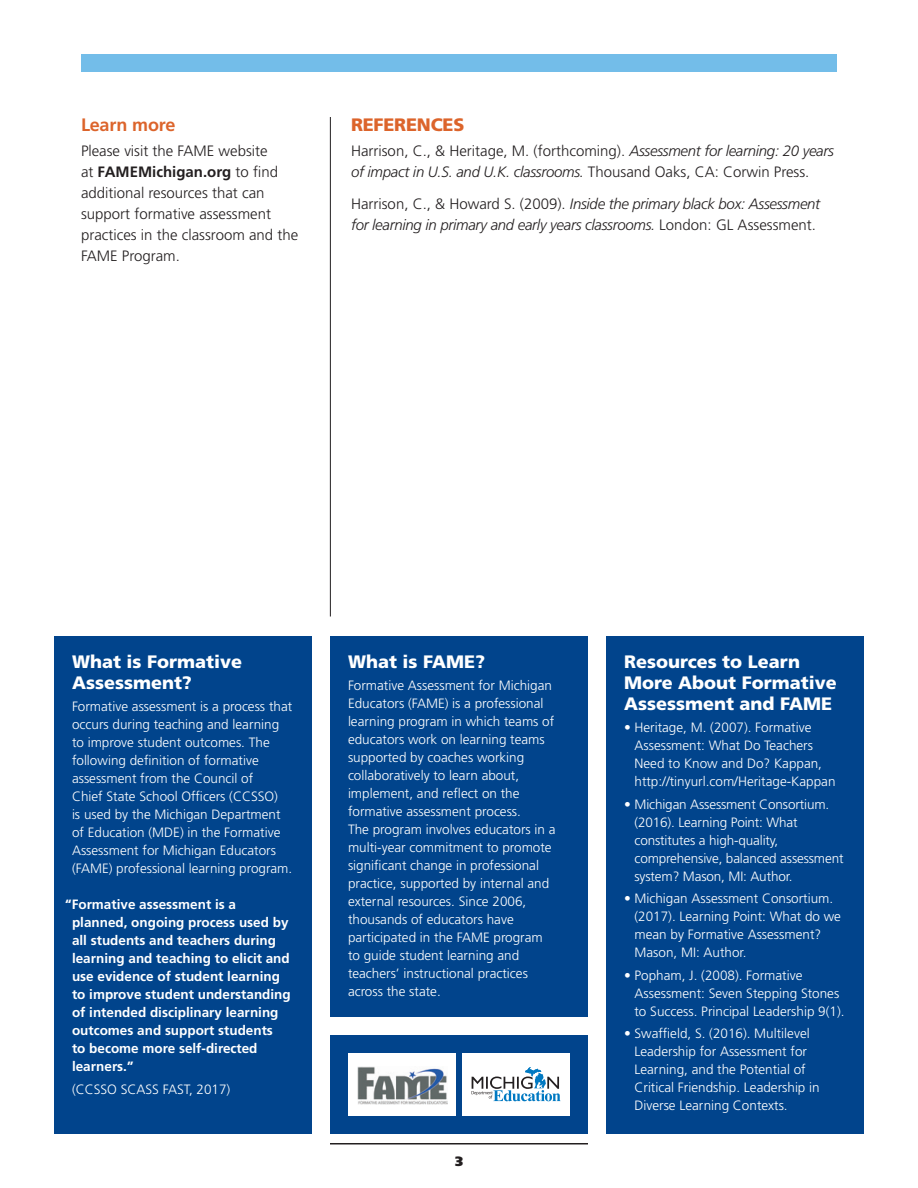
<style>
.page{position:relative;width:918px;height:1188px;background:#fff}
.page>*{position:absolute;margin:0;border:0;box-sizing:border-box;transform-origin:0 0}
.t1{font:900 18px/21px "Frutiger LT Std";color:#fff}
.Header_2{font:900 18px "Frutiger LT Std";letter-spacing:-.01em;color:#dc642b}
.Header_2-2{font:700 18px "Frutiger LT Std";letter-spacing:-.01em;color:#dc642b}
.Body_Text{font:300 15px/21px "Frutiger LT Std";color:#231f20}
.Body_Text-2{font:italic 300 15px/21px "Frutiger LT Std";letter-spacing:-.02em;color:#231f20}
.t2{font:300 13.5px/18px "Frutiger LT Std";color:#fff}
.t3{font:700 13.5px/18px "Frutiger LT Std";color:#fff}
.Body_Text-3{font:900 13.5px "Frutiger LT Std";color:#231f20}
.s1{font-weight:700}
.s2{font-style:italic}
.s3{font-style:normal}
</style>
<div class="page">
<div style="left:330px;top:1035px;width:258px;height:99px;background:#01448c"></div>
<div style="left:54px;top:636px;width:258px;height:498px;background:#01448c"></div>
<div style="left:330px;top:636px;width:258px;height:381px;background:#01448c"></div>
<div style="left:606px;top:636px;width:258px;height:498px;background:#01448c"></div>
<div style="left:348px;top:1053px;width:108px;height:63px;background:#fff"></div>
<img style="left:357px;top:1067px;width:91px;height:37px">
<div style="left:81px;top:54px;width:756px;height:18px;background:#73bde9"></div>
<hr style="left:330px;top:117px;width:1px;height:499px;background:#231f20">
<div style="left:462px;top:1053px;width:108px;height:63px;background:#fff"></div>
<svg style="left:471px;top:1067px;width:90px;height:34px"></svg>
<hr style="left:330px;top:1143px;width:258px;height:1px;background:#231f20">
<h2 class="Header_2-2" style="left:81px;top:114px;width:96px">Learn more</h2>
<p class="Body_Text" style="left:81px;top:141px;width:219px">Please visit the FAME website<br>at <span class="s1">FAMEMichigan.org</span> to find additional resources that can support formative assessment practices in the classroom and the<br>FAME Program.</p>
<h2 class="Header_2" style="left:351px;top:113px;width:115px">REFERENCES</h2>
<p class="Body_Text" style="left:351px;top:141px;width:484px">Harrison, C., &amp; Heritage, M. (forthcoming). <span class="s2">Assessment for learning: 20 years of impact in U.S. and U.K. classrooms.</span> Thousand Oaks, CA: Corwin Press.</p>
<p class="Body_Text-2" style="left:351px;top:193px;width:471px"><span class="s3">Harrison, C., &amp; Howard S. (2009).</span> Inside the primary black box: Assessment for learning in primary and early years classrooms. <span class="s3">London: GL Assessment.</span></p>
<p class="t1" style="left:72px;top:651px;width:172px">What is Formative<br>Assessment?</p>
<p class="t2" style="left:72px;top:698px;width:222px">Formative assessment is a process that occurs during teaching and learning to improve student outcomes. The following definition of formative assessment from the Council of<br>Chief State School Officers (CCSSO)<br>is used by the Michigan Department of Education (MDE) in the Formative Assessment for Michigan Educators (FAME) professional learning program.</p>
<p class="t3" style="left:72px;top:895px;width:220px;text-indent:-7px">“Formative assessment is a planned, ongoing process used by all students and teachers during learning and teaching to elicit and use evidence of student learning to improve student understanding of intended disciplinary learning outcomes and support students<br>to become more self-directed learners.”</p>
<p class="t2" style="left:72px;top:1080px;width:160px">(CCSSO SCASS FAST, 2017)</p>
<p class="t1" style="left:348px;top:651px;width:139px">What is FAME?</p>
<p class="t2" style="left:348px;top:677px;width:209px">Formative Assessment for Michigan<br>Educators (FAME) is a professional learning program in which teams of educators work on learning teams supported by coaches working collaboratively to learn about, implement, and reflect on the formative assessment process.<br>The program involves educators in a multi-year commitment to promote significant change in professional practice, supported by internal and external resources. Since 2006, thousands of educators have participated in the FAME program to guide student learning and teachers’ instructional practices across the state.</p>
<p class="Body_Text-3" style="left:455px;top:1153px;width:9px">3</p>
<p class="t1" style="left:624px;top:651px;width:214px">Resources to Learn<br>More About Formative<br>Assessment and FAME</p>
<p class="t2" style="left:634px;top:719px;width:203px;text-indent:-10px">• Heritage, M. (2007). Formative<br>Assessment: What Do Teachers<br>Need to Know and Do? Kappan, http://tinyurl.com/Heritage-Kappan</p>
<p class="t2" style="left:634px;top:795px;width:211px;text-indent:-10px">• Michigan Assessment Consortium. (2016). Learning Point: What constitutes a high-quality, comprehensive, balanced assessment system? Mason, MI: Author.</p>
<p class="t2" style="left:634px;top:890px;width:208px;text-indent:-10px">• Michigan Assessment Consortium. (2017). Learning Point: What do we mean by Formative Assessment?<br>Mason, MI: Author.</p>
<p class="t2" style="left:634px;top:966px;width:212px;text-indent:-10px">• Popham, J. (2008). Formative<br>Assessment: Seven Stepping Stones to Success. Principal Leadership 9(1).</p>
<p class="t2" style="left:634px;top:1025px;width:187px;text-indent:-10px">• Swaffield, S. (2016). Multilevel<br>Leadership for Assessment for<br>Learning, and the Potential of<br>Critical Friendship. Leadership in<br>Diverse Learning Contexts.</p>
</div>
